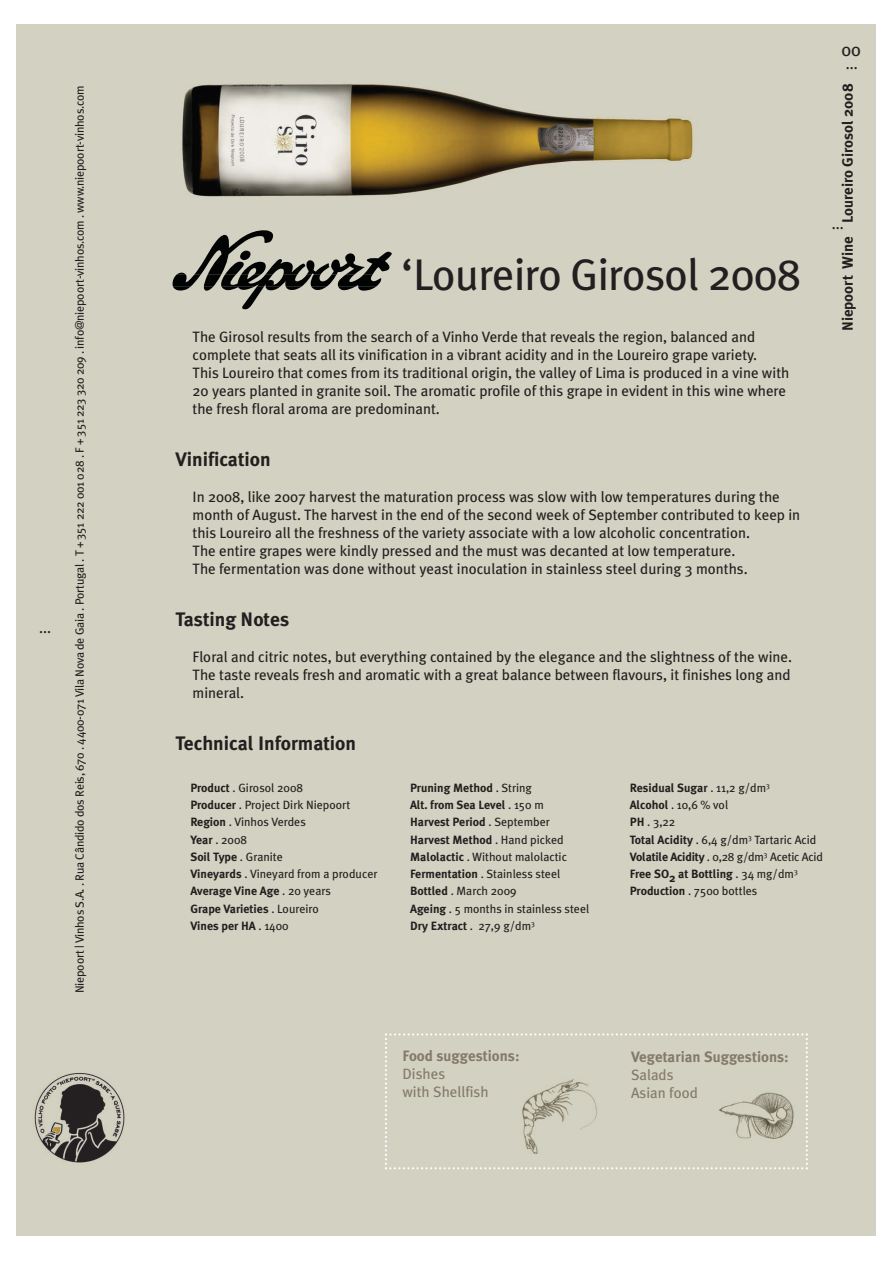
<style>
.page{position:relative;width:893px;height:1263px;background:#fff}
.page>*{position:absolute;margin:0;border:0;box-sizing:border-box;transform-origin:0 0}
.t1{font:44.25px "Meta Plus";letter-spacing:-.015em;color:#231f20}
.t2{font:700 19.5px "Meta Plus";color:#231f20}
.t3{font:18.15px "Meta Plus";color:#231f20}
.t4{font:15px/18px "Meta Plus";color:#231f20}
.t5{font:700 15px "Meta Plus";color:#847a6b}
.t6{font:15px/18px "Meta Plus";color:#847a6b}
.t7{font:700 15px "Meta Plus";color:#231f20}
.t8{font:12px/17.2px "Meta Plus";letter-spacing:-.005em;color:#231f20}
.s1{font-weight:700}
</style>
<div class="page">
<div style="left:17px;top:24px;width:859px;height:1212px;background:#d3d1c1"></div>
<svg style="left:172px;top:228px;width:220px;height:83px;background:#9e9d91"></svg>
<svg style="left:385px;top:1033px;width:423px;height:136px;background:#d1cebf"></svg>
<p class="t4" style="left:39px;top:618px;width:13px">...</p>
<p class="t8" style="left:71px;top:993px;width:909px;rotate:-90deg">Niepoort | Vinhos S.A. . Rua Cândido dos Reis, 670 . 4400-071 Vila Nova de Gaia . Portugal . T + 351 222 001 028 . F + 351 223 320 209 . info@niepoort-vinhos.com . www.niepoort-vinhos.com</p>
<h1 class="t1" style="left:401px;top:249px;width:401px">‘Loureiro Girosol 2008</h1>
<p class="t4" style="left:193px;top:328px;width:598px">The Girosol results from the search of a Vinho Verde that reveals the region, balanced and complete that seats all its vinification in a vibrant acidity and in the Loureiro grape variety.<br>This Loureiro that comes from its traditional origin, the valley of Lima is produced in a vine with 20 years planted in granite soil. The aromatic profile of this grape in evident in this wine where the fresh floral aroma are predominant.</p>
<h2 class="t2" style="left:176px;top:448px;width:97px">Vinification</h2>
<p class="t4" style="left:193px;top:488px;width:609px">In 2008, like 2007 harvest the maturation process was slow with low temperatures during the month of August. The harvest in the end of the second week of September contributed to keep in this Loureiro all the freshness of the variety associate with a low alcoholic concentration.<br>The entire grapes were kindly pressed and the must was decanted at low temperature.<br>The fermentation was done without yeast inoculation in stainless steel during 3 months.</p>
<h2 class="t2" style="left:176px;top:608px;width:115px">Tasting Notes</h2>
<p class="t4" style="left:193px;top:648px;width:601px;text-align:justify">Floral and citric notes, but everything contained by the elegance and the slightness of the wine.<br>The taste reveals fresh and aromatic with a great balance between flavours, it finishes long and mineral.</p>
<h2 class="t2" style="left:176px;top:732px;width:182px">Technical Information</h2>
<p class="t3" style="left:841px;top:39px;width:21px">00</p>
<p class="t4" style="left:846px;top:55px;width:13px">...</p>
<p class="t7" style="left:839px;top:331px;width:249px;rotate:-90deg">Niepoort Wine Loureiro Girosol 2008</p>
<p class="t4" style="left:832px;top:215px;width:13px">...</p>
<p class="t8" style="left:190px;top:779px;width:189px"><span class="s1">Product</span> . Girosol 2008<br><span class="s1">Producer</span> . Project Dirk Niepoort<br><span class="s1">Region</span> . Vinhos Verdes<br><span class="s1">Year</span> . 2008<br><span class="s1">Soil Type</span> . Granite<br><span class="s1">Vineyards</span> . Vineyard from a producer<br><span class="s1">Average Vine Age</span> . 20 years<br><span class="s1">Grape Varieties</span> . Loureiro<br><span class="s1">Vines per HA</span> . 1400</p>
<p class="t8" style="left:410px;top:779px;width:181px"><span class="s1">Pruning Method</span> . String<br><span class="s1">Alt. from Sea Level</span> . 150 m<br><span class="s1">Harvest Period</span> . September<br><span class="s1">Harvest Method</span> . Hand picked<br><span class="s1">Malolactic</span> . Without malolactic<br><span class="s1">Fermentation</span> . Stainless steel<br><span class="s1">Bottled</span> . March 2009<br><span class="s1">Ageing</span> . 5 months in stainless steel<br><span class="s1">Dry Extract</span> . 27,9 g/dm<sup>3</sup></p>
<p class="t8" style="left:630px;top:779px;width:195px"><span class="s1">Residual Sugar</span> . 11,2 g/dm<sup>3<br></sup><span class="s1">Alcohol</span> . 10,6 % vol<br><span class="s1">PH</span> . 3,22<br><span class="s1">Total Acidity</span> . 6,4 g/dm<sup>3</sup> Tartaric Acid<br><span class="s1">Volatile Acidity</span> . 0,28 g/dm<sup>3</sup> Acetic Acid<br><span class="s1">Free SO2 at Bottling</span> . 34 mg/dm<sup>3<br></sup><span class="s1">Production</span> . 7500 bottles</p>
<p class="t5" style="left:402px;top:1047px;width:119px">Food suggestions:</p>
<p class="t6" style="left:402px;top:1065px;width:88px">Dishes<br>with Shellfish</p>
<p class="t5" style="left:631px;top:1048px;width:159px">Vegetarian Suggestions:</p>
<p class="t6" style="left:631px;top:1066px;width:68px">Salads<br>Asian food</p>
</div>
